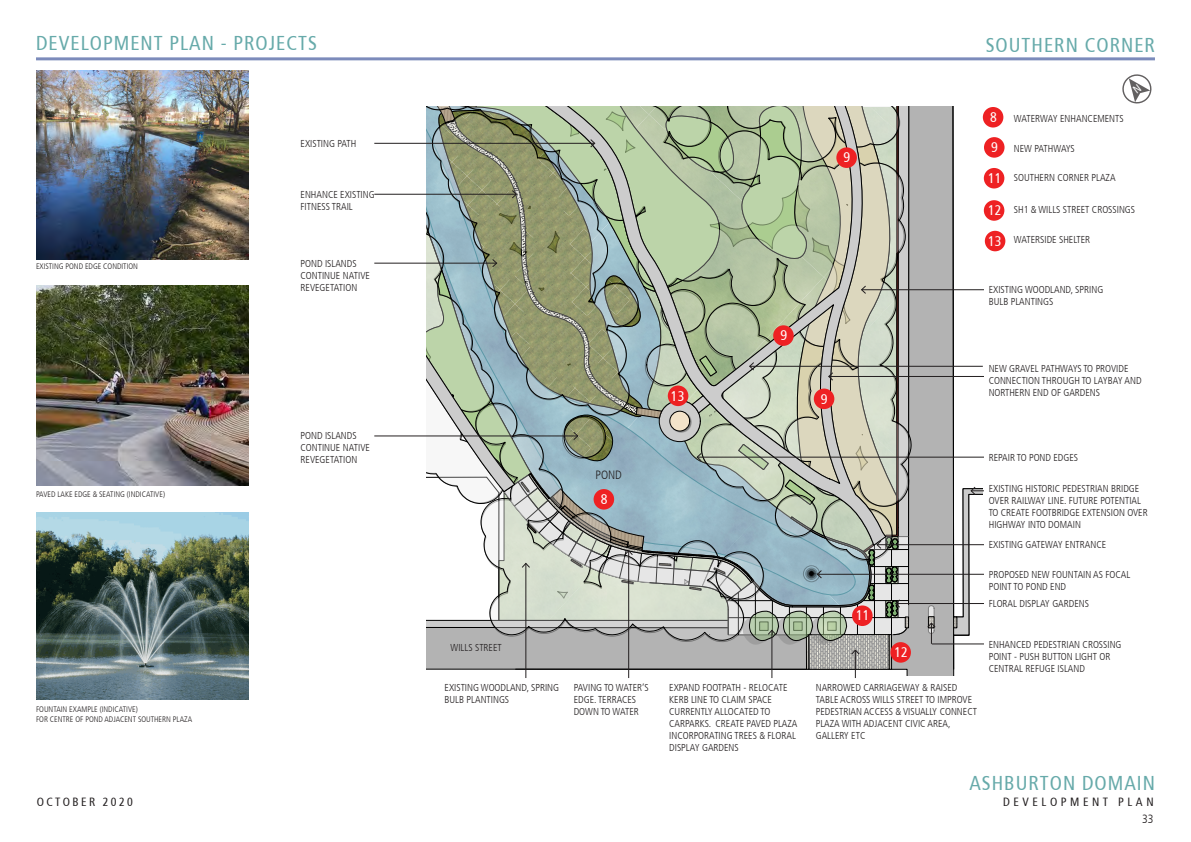
<style>
.page{position:relative;width:1191px;height:842px;background:#fff}
.page>*{position:absolute;margin:0;border:0;box-sizing:border-box;transform-origin:0 0}
.t1{font:condensed 20px "Frutiger";letter-spacing:.05em;color:#67aaaa}
.t2{font:condensed 14px "Frutiger";color:#fff}
.t3{font:300 condensed 12px "Frutiger";color:#231f20}
.t4{font:condensed 11.9px "Frutiger";letter-spacing:.3em;color:#231f20}
.t5{font:condensed 11.9px "Frutiger";letter-spacing:.2em;color:#231f20}
.t6{font:300 condensed 10px/12px "Frutiger";color:#231f20}
.t7{font:300 condensed 8px "Frutiger";color:#231f20}
</style>
<div class="page">
<hr style="left:36px;top:57px;width:1119px;height:3px;background:#253f8e">
<div style="left:912px;top:107px;width:39px;height:568px;background:#b3b3b3"></div>
<img style="left:36px;top:286px;width:212px;height:200px">
<div style="left:983px;top:200px;width:21px;height:21px;background:#ee2123;border-radius:50%"></div>
<div style="left:983px;top:168px;width:21px;height:20px;background:#ee2123;border-radius:50%"></div>
<div style="left:984px;top:137px;width:20px;height:21px;background:#ee2123;border-radius:50%"></div>
<div style="left:982px;top:107px;width:21px;height:21px;background:#ee2123;border-radius:50%"></div>
<div style="left:984px;top:231px;width:21px;height:20px;background:#ee2123;border-radius:50%"></div>
<svg style="left:926px;top:605px;width:10px;height:39px"></svg>
<hr style="left:749px;top:366px;width:233px;height:1px;background:#231f20">
<hr style="left:828px;top:376px;width:156px;height:1px;background:#231f20">
<hr style="left:877px;top:544px;width:107px;height:1px;background:#231f20">
<hr style="left:817px;top:574px;width:167px;height:1px;background:#231f20">
<hr style="left:931px;top:643px;width:53px;height:1px;background:#231f20">
<svg style="left:951px;top:107px;width:33px;height:568px"></svg>
<hr style="left:697px;top:457px;width:287px;height:1px;background:#231f20">
<hr style="left:374px;top:263px;width:122px;height:1px;background:#231f20">
<hr style="left:374px;top:435px;width:204px;height:1px;background:#231f20">
<hr style="left:374px;top:194px;width:142px;height:1px;background:#231f20">
<hr style="left:374px;top:143px;width:220px;height:1px;background:#231f20">
<hr style="left:861px;top:289px;width:123px;height:1px;background:#231f20">
<img style="left:36px;top:513px;width:212px;height:187px">
<img style="left:36px;top:71px;width:212px;height:188px">
<hr style="left:895px;top:603px;width:89px;height:1px;background:#231f20">
<svg style="left:426px;top:107px;width:486px;height:571px;background:#adb6a7"></svg>
<svg style="left:1122px;top:74px;width:30px;height:30px"></svg>
<h1 class="t1" style="left:36px;top:34px;width:282px">DEVELOPMENT PLAN - PROJECTS</h1>
<p class="t6" style="left:300px;top:138px;width:57px">EXISTING PATH</p>
<p class="t7" style="left:36px;top:263px;width:103px">EXISTING POND EDGE CONDITION</p>
<p class="t7" style="left:36px;top:491px;width:131px">PAVED LAKE EDGE &amp; SEATING (INDICATIVE)</p>
<p class="t7" style="left:36px;top:706px;width:103px">FOUNTAIN EXAMPLE (INDICATIVE)</p>
<p class="t7" style="left:36px;top:715px;width:158px">FOR CENTRE OF POND ADJACENT SOUTHERN PLAZA</p>
<p class="t6" style="left:300px;top:189px;width:76px">ENHANCE EXISTING<br>FITNESS TRAIL</p>
<p class="t6" style="left:300px;top:258px;width:71px">POND ISLANDS<br>CONTINUE NATIVE<br>REVEGETATION</p>
<p class="t6" style="left:300px;top:431px;width:71px">POND ISLANDS<br>CONTINUE NATIVE<br>REVEGETATION</p>
<p class="t1" style="left:985px;top:36px;width:171px">SOUTHERN CORNER</p>
<p class="t3" style="left:595px;top:470px;width:28px">POND</p>
<p class="t2" style="left:601px;top:493px;width:8px">8</p>
<p class="t6" style="left:450px;top:642px;width:53px">WILLS STREET</p>
<p class="t6" style="left:444px;top:682px;width:116px">EXISTING WOODLAND, SPRING<br>BULB PLANTINGS</p>
<p class="t6" style="left:574px;top:682px;width:77px">PAVING TO WATER’S<br>EDGE. TERRACES<br>DOWN TO WATER</p>
<p class="t2" style="left:671px;top:390px;width:15px">13</p>
<p class="t2" style="left:843px;top:151px;width:8px">9</p>
<p class="t2" style="left:780px;top:329px;width:8px">9</p>
<p class="t2" style="left:821px;top:393px;width:8px">9</p>
<p class="t2" style="left:990px;top:111px;width:8px">8</p>
<p class="t2" style="left:991px;top:141px;width:8px">9</p>
<p class="t6" style="left:1013px;top:113px;width:111px">WATERWAY ENHANCEMENTS</p>
<p class="t6" style="left:1013px;top:143px;width:62px">NEW PATHWAYS</p>
<p class="t2" style="left:988px;top:172px;width:15px">11</p>
<p class="t6" style="left:1013px;top:173px;width:103px">SOUTHERN CORNER PLAZA</p>
<p class="t2" style="left:988px;top:204px;width:15px">12</p>
<p class="t6" style="left:1013px;top:205px;width:123px">SH1 &amp; WILLS STREET CROSSINGS</p>
<p class="t2" style="left:988px;top:235px;width:15px">13</p>
<p class="t6" style="left:1013px;top:234px;width:78px">WATERSIDE SHELTER</p>
<p class="t6" style="left:988px;top:284px;width:116px">EXISTING WOODLAND, SPRING<br>BULB PLANTINGS</p>
<p class="t6" style="left:988px;top:363px;width:154px">NEW GRAVEL PATHWAYS TO PROVIDE<br>CONNECTION THROUGH TO LAYBAY AND<br>NORTHERN END OF GARDENS</p>
<p class="t6" style="left:669px;top:682px;width:130px">EXPAND FOOTPATH - RELOCATE<br>KERB LINE TO CLAIM SPACE<br>CURRENTLY ALLOCATED TO<br>CARPARKS. CREATE PAVED PLAZA<br>INCORPORATING TREES &amp; FLORAL<br>DISPLAY GARDENS</p>
<p class="t6" style="left:988px;top:452px;width:91px">REPAIR TO POND EDGES</p>
<p class="t6" style="left:988px;top:483px;width:160px">EXISTING HISTORIC PEDESTRIAN BRIDGE<br>OVER RAILWAY LINE. FUTURE POTENTIAL<br>TO CREATE FOOTBRIDGE EXTENSION OVER<br>HIGHWAY INTO DOMAIN</p>
<p class="t6" style="left:988px;top:540px;width:119px">EXISTING GATEWAY ENTRANCE</p>
<p class="t6" style="left:988px;top:569px;width:143px">PROPOSED NEW FOUNTAIN AS FOCAL<br>POINT TO POND END</p>
<p class="t2" style="left:856px;top:609px;width:15px">11</p>
<p class="t2" style="left:894px;top:646px;width:15px">12</p>
<p class="t6" style="left:815px;top:682px;width:163px">NARROWED CARRIAGEWAY &amp; RAISED<br>TABLE ACROSS WILLS STREET TO IMPROVE<br>PEDESTRIAN ACCESS &amp; VISUALLY CONNECT<br>PLAZA WITH ADJACENT CIVIC AREA,<br>GALLERY ETC</p>
<p class="t6" style="left:988px;top:598px;width:102px">FLORAL DISPLAY GARDENS</p>
<p class="t6" style="left:988px;top:639px;width:134px">ENHANCED PEDESTRIAN CROSSING<br>POINT - PUSH BUTTON LIGHT OR<br>CENTRAL REFUGE ISLAND</p>
<h1 class="t1" style="left:969px;top:774px;width:187px">ASHBURTON DOMAIN</h1>
<p class="t5" style="left:37px;top:796px;width:97px">OCTOBER 2020</p>
<p class="t4" style="left:1003px;top:796px;width:152px">DEVELOPMENT PLAN</p>
<p class="t3" style="left:1142px;top:813px;width:13px">33</p>
</div>
